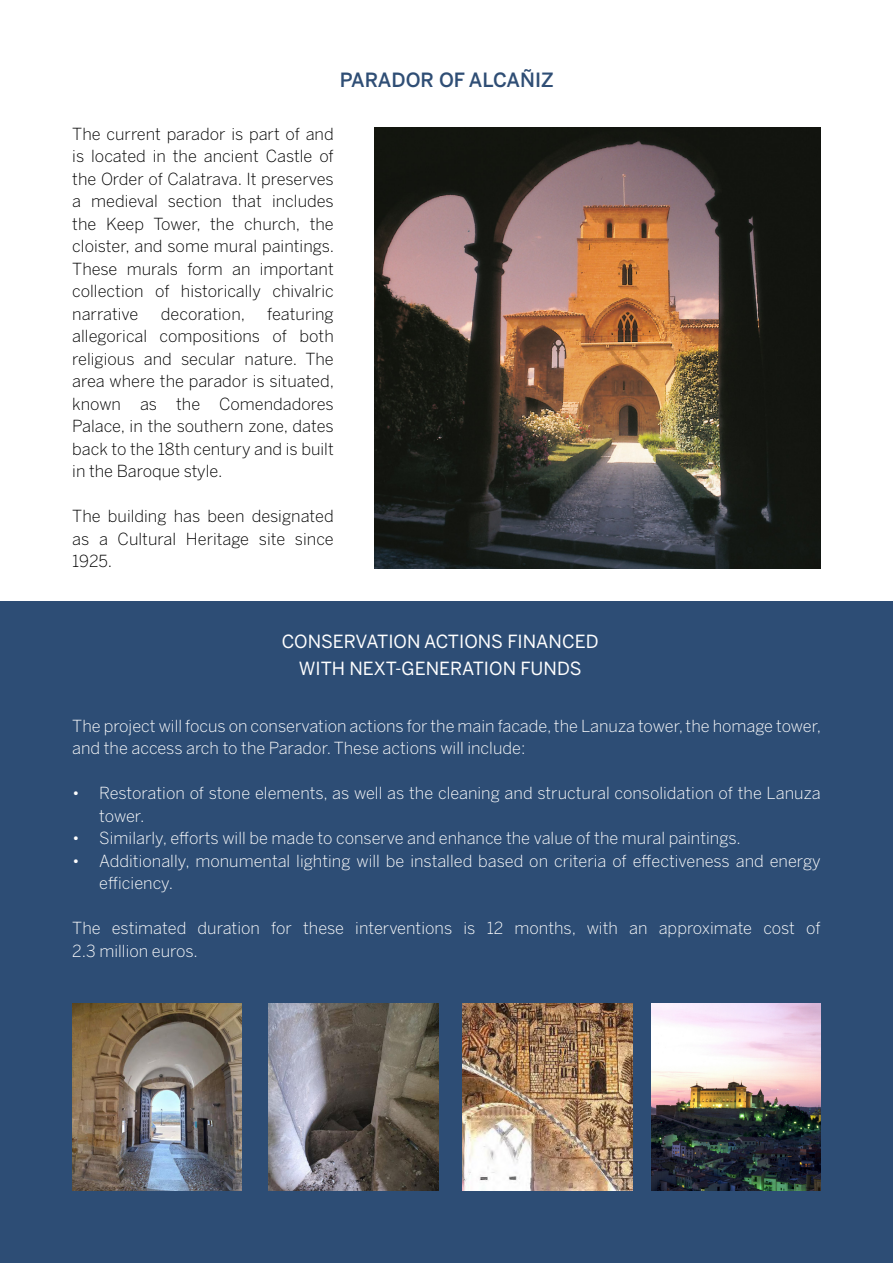
<style>
.page{position:relative;width:893px;height:1263px;background:#fff}
.page>*{position:absolute;margin:0;border:0;box-sizing:border-box;transform-origin:0 0}
.t1{font:500 19.5px "Benton Sans";color:#2f4e75}
.t2{font:18px/27px "Benton Sans";color:#fff;text-align:center}
.t3{font:300 16.5px/22.5px "Benton Sans";color:#000;text-align:justify}
.t4{font:300 16.5px/22.5px "Benton Sans";color:#fdfdfd}
</style>
<div class="page">
<div style="left:0;top:601px;width:893px;height:662px;background:#2d4d75"></div>
<img style="left:374px;top:128px;width:447px;height:440px">
<img style="left:72px;top:1003px;width:170px;height:188px">
<img style="left:269px;top:1003px;width:169px;height:188px">
<img style="left:463px;top:1003px;width:169px;height:188px">
<img style="left:651px;top:1003px;width:170px;height:188px">
<p class="t1" style="left:340px;top:68px;width:215px">PARADOR OF ALCAÑIZ</p>
<p class="t3" style="left:72px;top:122px;width:263px">The current parador is part of and is located in the ancient Castle of the Order of Calatrava. It preserves a medieval section that includes the Keep Tower, the church, the cloister, and some mural paintings.<br>These murals form an important collection of historically chivalric narrative</p>
<p class="t3" style="left:72px;top:302px;width:263px;text-indent:195px">featuring allegorical compositions of both religious and secular nature. The area where the parador is situated, known as the Comendadores Palace, in the southern zone, dates back to the 18th century and is built in the Baroque style.</p>
<p class="t3" style="left:72px;top:505px;width:263px">The building has been designated as a Cultural Heritage site since 1925.</p>
<p class="t3" style="left:161px;top:302px;width:86px">decoration,</p>
<p class="t2" style="left:282px;top:628px;width:318px">CONSERVATION ACTIONS FINANCED<br>WITH NEXT-GENERATION FUNDS</p>
<p class="t4" style="left:72px;top:714px;width:750px">The project will focus on conservation actions for the main facade, the Lanuza tower, the homage tower, and the access arch to the Parador. These actions will include:</p>
<p class="t4" style="left:99px;top:782px;width:723px;text-indent:-27px">• Restoration of stone elements, as well as the cleaning and structural consolidation of the Lanuza tower.</p>
<p class="t4" style="left:72px;top:827px;width:670px">• Similarly, efforts will be made to conserve and enhance the value of the mural paintings.</p>
<p class="t4" style="left:99px;top:849px;width:723px;text-indent:-27px">• Additionally, monumental lighting will be installed based on criteria of effectiveness and energy efficiency.</p>
<p class="t4" style="left:72px;top:917px;width:750px">The estimated duration for these interventions is 12 months, with an approximate cost of<br>2.3 million euros.</p>
</div>
